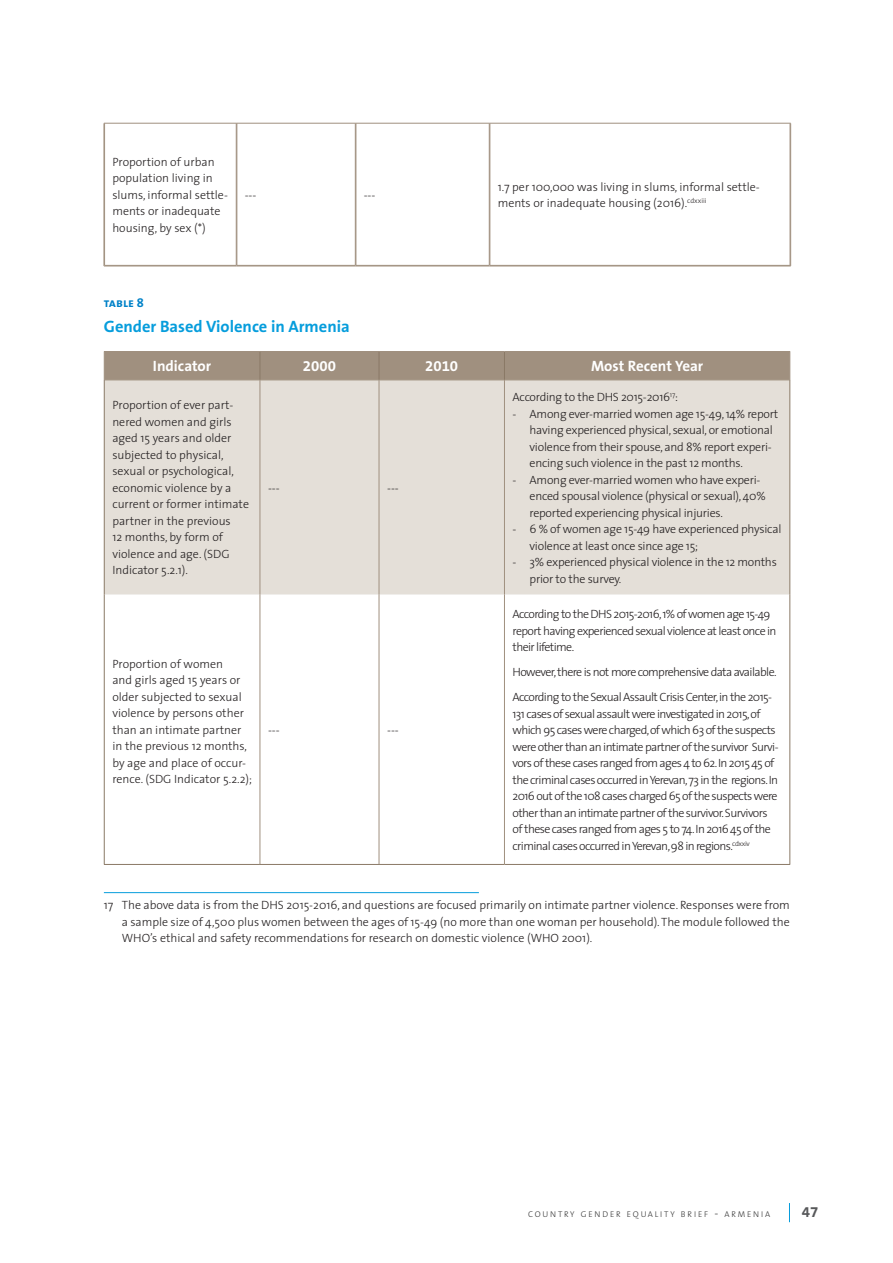
<style>
.page{position:relative;width:893px;height:1263px;background:#fff}
.page>*{position:absolute;margin:0;border:0;box-sizing:border-box;transform-origin:0 0}
.t1{font:700 16.5px "The Sans B7";color:#069ddc}
.t2{font:700 15px "The Sans B7";color:#fff}
.t3{font:700 15px "The Sans B7";color:#57585a}
.t4{font:12.75px "The Sans Bold Caps";color:#0082c8}
.Footnotes{font:300 12px/16.5px "The Sans";letter-spacing:-.02em;color:#231f20}
.Footnotes-2{font:300 12px/16.5px "The Sans";letter-spacing:-.05em;color:#231f20}
.Footnotes-3{font:300 12px/16.5px "The Sans";color:#231f20}
.annotation_text{font:300 12px "The Sans";letter-spacing:-.02em;color:#231f20}
.t5{font:300 8.4px "The Sans";letter-spacing:.215em;color:#333}
.s1{font-size:12px}
</style>
<div class="page">
<svg style="left:789px;top:1203px;width:1px;height:19px"></svg>
<svg style="left:105px;top:124px;width:685px;height:141px"></svg>
<hr style="left:104px;top:123px;width:133px;height:1px;background:#a0907f">
<hr style="left:237px;top:123px;width:119px;height:1px;background:#a0907f">
<hr style="left:356px;top:123px;width:134px;height:1px;background:#a0907f">
<hr style="left:490px;top:123px;width:301px;height:1px;background:#a0907f">
<hr style="left:104px;top:123px;width:1px;height:142px;background:#a0907f">
<hr style="left:236px;top:123px;width:1px;height:142px;background:#a0907f">
<hr style="left:237px;top:123px;width:1px;height:142px;background:#a0907f">
<hr style="left:355px;top:123px;width:1px;height:142px;background:#a0907f">
<hr style="left:356px;top:123px;width:1px;height:142px;background:#a0907f">
<hr style="left:489px;top:123px;width:1px;height:142px;background:#a0907f">
<hr style="left:490px;top:123px;width:1px;height:142px;background:#a0907f">
<hr style="left:790px;top:123px;width:1px;height:143px;background:#a0907f">
<hr style="left:104px;top:265px;width:132px;height:1px;background:#a0907f">
<hr style="left:104px;top:266px;width:133px;height:1px;background:#a0907f">
<hr style="left:237px;top:265px;width:118px;height:1px;background:#a0907f">
<hr style="left:237px;top:266px;width:119px;height:1px;background:#a0907f">
<hr style="left:356px;top:265px;width:133px;height:1px;background:#a0907f">
<hr style="left:356px;top:266px;width:134px;height:1px;background:#a0907f">
<hr style="left:490px;top:265px;width:300px;height:1px;background:#a0907f">
<hr style="left:490px;top:266px;width:301px;height:1px;background:#a0907f">
<div style="left:105px;top:381px;width:684px;height:214px;background:#e4dfd8"></div>
<hr style="left:104px;top:380px;width:156px;height:1px;background:#a0907f">
<hr style="left:260px;top:380px;width:119px;height:1px;background:#a0907f">
<hr style="left:379px;top:380px;width:125px;height:1px;background:#a0907f">
<hr style="left:504px;top:380px;width:286px;height:1px;background:#a0907f">
<hr style="left:260px;top:380px;width:1px;height:215px;background:#a0907f">
<hr style="left:379px;top:380px;width:1px;height:215px;background:#a0907f">
<hr style="left:504px;top:380px;width:1px;height:215px;background:#a0907f">
<hr style="left:260px;top:595px;width:1px;height:269px;background:#a0907f">
<hr style="left:379px;top:595px;width:1px;height:269px;background:#a0907f">
<hr style="left:504px;top:595px;width:1px;height:269px;background:#a0907f">
<div style="left:104px;top:351px;width:686px;height:29px;background:#a0907f"></div>
<hr style="left:104px;top:380px;width:1px;height:215px;background:#8a7966">
<hr style="left:789px;top:380px;width:1px;height:215px;background:#8a7966">
<hr style="left:104px;top:595px;width:1px;height:269px;background:#8a7966">
<hr style="left:789px;top:595px;width:1px;height:269px;background:#8a7966">
<hr style="left:104px;top:864px;width:156px;height:1px;background:#8a7966">
<hr style="left:260px;top:864px;width:119px;height:1px;background:#8a7966">
<hr style="left:379px;top:864px;width:125px;height:1px;background:#8a7966">
<hr style="left:504px;top:864px;width:286px;height:1px;background:#8a7966">
<hr style="left:104px;top:892px;width:375px;height:1px;background:#069ddc">
<p class="Footnotes-3" style="left:112px;top:153px;width:117px">Proportion of urban population living in slums, informal settle&shy;ments or inadequate housing, by sex (*)</p>
<p class="Footnotes" style="left:245px;top:186px;width:13px">---</p>
<p class="Footnotes" style="left:364px;top:186px;width:13px">---</p>
<p class="Footnotes-3" style="left:498px;top:178px;width:264px">1.7 per 100,000 was living in slums, informal settle&shy;ments or inadequate housing (2016).<sup>cdxxiii</sup></p>
<p class="t4" style="left:104px;top:292px;width:42px">table 8</p>
<p class="t1" style="left:104px;top:318px;width:247px">Gender Based Violence in Armenia</p>
<p class="t2" style="left:153px;top:358px;width:60px">Indicator</p>
<p class="t2" style="left:303px;top:358px;width:34px">2000</p>
<p class="t2" style="left:425px;top:358px;width:34px">2010</p>
<p class="t2" style="left:591px;top:358px;width:114px">Most Recent Year</p>
<p class="Footnotes-3" style="left:112px;top:397px;width:138px">Proportion of ever part&shy;nered women and girls aged 15 years and older subjected to physical, sexual or psychological, economic violence by a current or former intimate partner in the previous<br>12 months, by form of violence and age. (SDG<br>Indicator 5.2.1).</p>
<p class="annotation_text" style="left:513px;top:387px;width:167px">According to the DHS 2015-2016<sup>17</sup>:</p>
<p class="Footnotes" style="left:530px;top:405px;width:250px;text-indent:-17px">- Among ever-married women age 15-49,14% report having experienced physical, sexual,or emotional violence from their spouse, and 8% report experi&shy;encing such violence in the past 12 months.</p>
<p class="Footnotes" style="left:530px;top:471px;width:238px;text-indent:-17px">- Among ever-married women who have experi&shy;enced spousal violence (physical or sexual),40% reported experiencing physical injuries.</p>
<p class="Footnotes" style="left:530px;top:520px;width:253px;text-indent:-17px">- 6 % of women age 15-49 have experienced physical violence at least once since age 15;</p>
<p class="Footnotes" style="left:530px;top:553px;width:249px;text-indent:-17px">- 3% experienced physical violence in the 12 months prior to the survey.</p>
<p class="annotation_text" style="left:268px;top:478px;width:13px">---</p>
<p class="annotation_text" style="left:387px;top:478px;width:13px">---</p>
<p class="Footnotes-3" style="left:112px;top:655px;width:141px">Proportion of women<br>and girls aged 15 years or older subjected to sexual violence by persons other than an intimate partner in the previous 12 months, by age and place of occur&shy;rence. (SDG Indicator 5.2.2);</p>
<p class="Footnotes" style="left:268px;top:721px;width:13px">---</p>
<p class="Footnotes" style="left:387px;top:721px;width:13px">---</p>
<p class="Footnotes-2" style="left:513px;top:605px;width:265px">According to the DHS 2015-2016,1% ofwomen age 15-49 report having experienced sexual violence at least once in their lifetime.</p>
<p class="Footnotes-2" style="left:513px;top:663px;width:266px">However,there is not more comprehensive data available.</p>
<p class="Footnotes-2" style="left:513px;top:688px;width:268px">According to the Sexual Assault Crisis Center,in the 2015- 131 cases of sexual assault were investigated in 2015,of which 95 cases were charged,ofwhich 63 ofthe suspects were other than an intimate partner ofthe survivor Survi&shy;vors ofthese cases ranged from ages 4 to 62.In 2015 45 of the criminal cases occurred inYerevan,73 in the regions.In 2016 out ofthe 108 cases charged 65 ofthe suspects were other than an intimate partner ofthe survivor.Survivors ofthese cases ranged from ages 5 to 74.In 2016 45 ofthe criminal cases occurred inYerevan,98 in regions.<sup>cdxxiv</sup></p>
<p class="Footnotes" style="left:122px;top:896px;width:669px;text-align:justify;text-indent:-18px">17 The above data is from the DHS 2015-2016, and questions are focused primarily on intimate partner violence. Responses were from a sample size of 4,500 plus women between the ages of 15-49 (no more than one woman per household).The module followed the WHO’s ethical and safety recommendations for research on domestic violence (WHO 2001).</p>
<p class="t5" style="left:528px;top:1207px;width:244px">COUNTRY GENDER EQUALITY BRIEF <span class="s1">-</span> ARMENIA</p>
<p class="t3" style="left:802px;top:1204px;width:18px">47</p>
</div>
